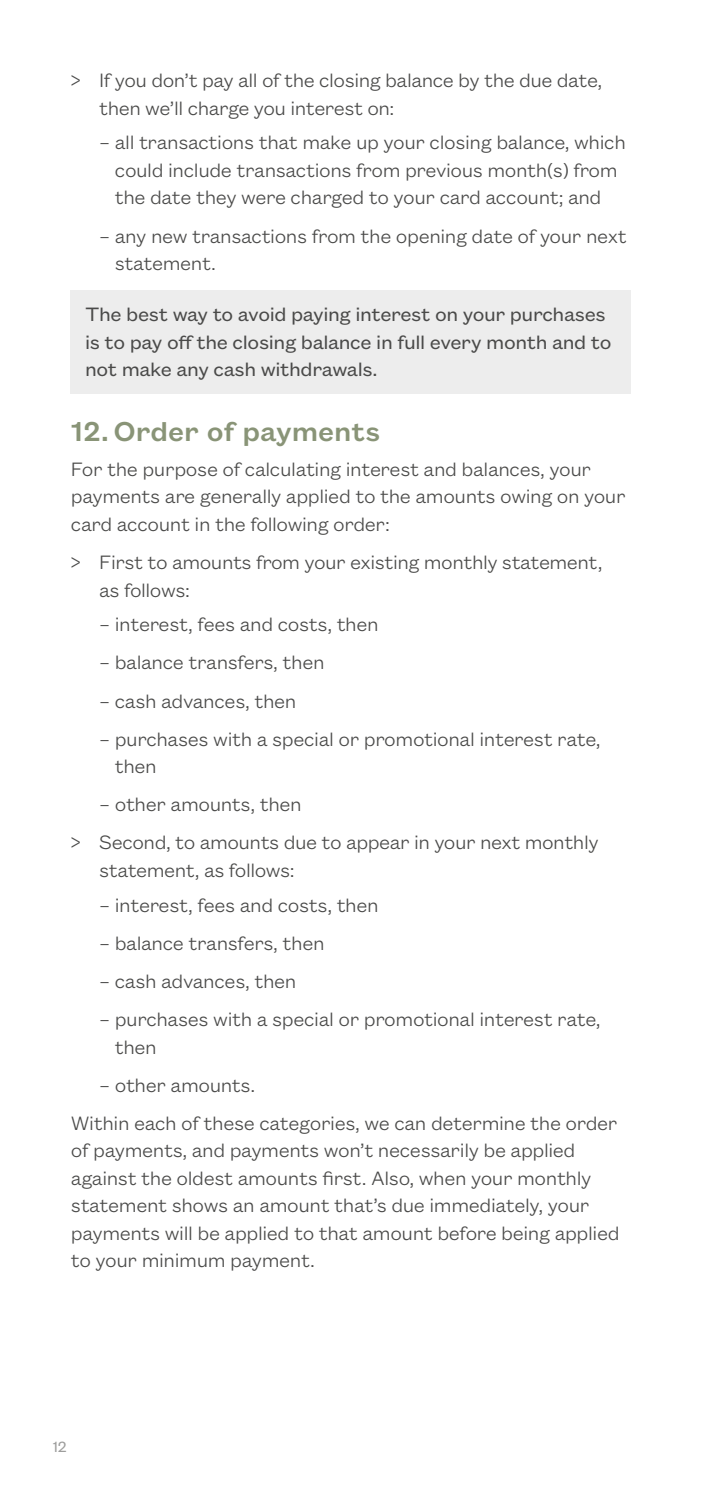
<style>
.page{position:relative;width:702px;height:1489px;background:#fff}
.page>*{position:absolute;margin:0;border:0;box-sizing:border-box;transform-origin:0 0}
.t1{font:500 30px "Founders Grotesk Text";color:#899477}
.t2{font:300 21.25px/27.5px "Founders Grotesk Text";letter-spacing:-.02em;color:#4a4a49}
.t3{font:21.25px/27.5px "Founders Grotesk Text";letter-spacing:-.02em;color:#4a4a49}
.t4{font:16.25px "Founders Grotesk";color:#9d9d9c}
</style>
<div class="page">
<div style="left:71px;top:291px;width:560px;height:103px;background:#ededed"></div>
<p class="t2" style="left:99px;top:65px;width:504px;text-indent:-28px">&gt; If you don’t pay all of the closing balance by the due date, then we’ll charge you interest on:</p>
<p class="t2" style="left:99px;top:127px;width:528px;text-align:center">– all transactions that make up your closing balance, which could include transactions from previous month(s) from the date they were charged to your card account; and</p>
<p class="t2" style="left:115px;top:220px;width:513px;text-indent:-16px">– any new transactions from the opening date of your next statement.</p>
<p class="t3" style="left:85px;top:299px;width:528px">The best way to avoid paying interest on your purchases is to pay off the closing balance in full every month and to not make any cash withdrawals.</p>
<h1 class="t1" style="left:71px;top:411px;width:311px">12. Order of payments</h1>
<p class="t2" style="left:71px;top:454px;width:556px">For the purpose of calculating interest and balances, your payments are generally applied to the amounts owing on your card account in the following order:</p>
<p class="t2" style="left:99px;top:547px;width:504px;text-indent:-28px">&gt; First to amounts from your existing monthly statement, as follows:</p>
<p class="t2" style="left:99px;top:609px;width:281px">– interest, fees and costs, then</p>
<p class="t2" style="left:99px;top:647px;width:227px">– balance transfers, then</p>
<p class="t2" style="left:99px;top:685px;width:199px">– cash advances, then</p>
<p class="t2" style="left:115px;top:723px;width:487px;text-indent:-16px">– purchases with a special or promotional interest rate, then</p>
<p class="t2" style="left:71px;top:784px;width:529px;line-height:38px;text-indent:28px">– other amounts, then<br>&gt; Second, to amounts due to appear in your next monthly</p>
<p class="t2" style="left:99px;top:854px;width:197px">statement, as follows:</p>
<p class="t2" style="left:99px;top:889px;width:281px">– interest, fees and costs, then</p>
<p class="t2" style="left:99px;top:927px;width:227px">– balance transfers, then</p>
<p class="t2" style="left:99px;top:965px;width:199px">– cash advances, then</p>
<p class="t2" style="left:115px;top:1003px;width:487px;text-indent:-16px">– purchases with a special or promotional interest rate, then</p>
<p class="t2" style="left:71px;top:1064px;width:548px;line-height:38px;text-indent:28px">– other amounts.<br>Within each of these categories, we can determine the order</p>
<p class="t2" style="left:71px;top:1135px;width:550px">of payments, and payments won’t necessarily be applied against the oldest amounts first. Also, when your monthly statement shows an amount that’s due immediately, your payments will be applied to that amount before being applied to your minimum payment.</p>
<p class="t4" style="left:53px;top:1436px;width:15px">12</p>
</div>
